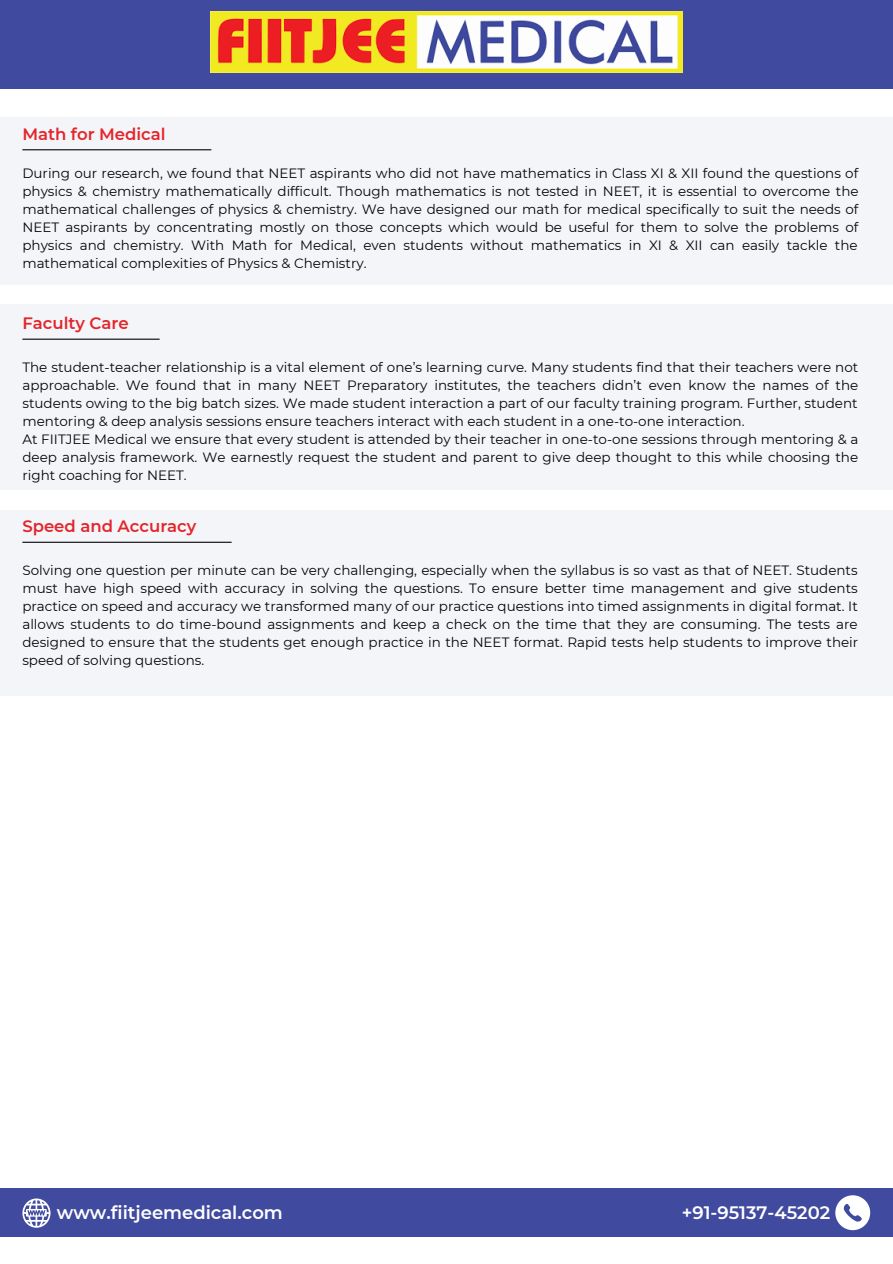
<style>
.page{position:relative;width:893px;height:1264px;background:#fff}
.page>*{position:absolute;margin:0;border:0;box-sizing:border-box;transform-origin:0 0}
.t1{font:600 18px "Montserrat";color:#fff}
.t2{font:600 16.5px "Montserrat";color:#ed2424}
.t3{font:13.5px/18px "Montserrat";color:#000;text-align:justify}
</style>
<div class="page">
<div style="left:0;top:0;width:892px;height:89px;background:#404a9e"></div>
<img style="left:211px;top:12px;width:471px;height:61px">
<div style="left:0;top:1188px;width:892px;height:48px;background:#404a9e"></div>
<svg style="left:835px;top:1195px;width:35px;height:35px"></svg>
<svg style="left:22px;top:1198px;width:28px;height:29px"></svg>
<div style="left:0;top:117px;width:892px;height:167px;background:#f4f5f9"></div>
<div style="left:0;top:304px;width:892px;height:186px;background:#f4f5f9"></div>
<div style="left:0;top:510px;width:892px;height:185px;background:#f4f5f9"></div>
<p class="t2" style="left:22px;top:124px;width:145px">Math for Medical</p>
<p class="t3" style="left:22px;top:164px;width:837px">During our research, we found that NEET aspirants who did not have mathematics in Class XI &amp; XII found the questions of physics &amp; chemistry mathematically difficult. Though mathematics is not tested in NEET, it is essential to overcome the mathematical challenges of physics &amp; chemistry. We have designed our math for medical specifically to suit the needs of NEET aspirants by concentrating mostly on those concepts which would be useful for them to solve the problems of physics and chemistry. With Math for Medical, even students without mathematics in XI &amp; XII can easily tackle the mathematical complexities of Physics &amp; Chemistry.</p>
<p class="t2" style="left:22px;top:313px;width:108px">Faculty Care</p>
<p class="t3" style="left:22px;top:358px;width:837px;text-align:left">The student-teacher relationship is a vital element of one’s learning curve. Many students find that their teachers were not approachable. We found that in many NEET Preparatory institutes, the teachers didn’t even know the names of the students owing to the big batch sizes. We made student interaction a part of our faculty training program. Further, student mentoring &amp; deep analysis sessions ensure teachers interact with each student in a one-to-one interaction.<br>At FIITJEE Medical we ensure that every student is attended by their teacher in one-to-one sessions through mentoring &amp; a deep analysis framework. We earnestly request the student and parent to give deep thought to this while choosing the right coaching for NEET.</p>
<p class="t2" style="left:22px;top:516px;width:175px">Speed and Accuracy</p>
<p class="t3" style="left:22px;top:561px;width:837px">Solving one question per minute can be very challenging, especially when the syllabus is so vast as that of NEET. Students must have high speed with accuracy in solving the questions. To ensure better time management and give students practice on speed and accuracy we transformed many of our practice questions into timed assignments in digital format. It allows students to do time-bound assignments and keep a check on the time that they are consuming. The tests are designed to ensure that the students get enough practice in the NEET format. Rapid tests help students to improve their speed of solving questions.</p>
<h1 class="t1" style="left:57px;top:1201px;width:227px">www.fiitjeemedical.com</h1>
<h1 class="t1" style="left:681px;top:1201px;width:150px">+91-95137-45202</h1>
</div>
